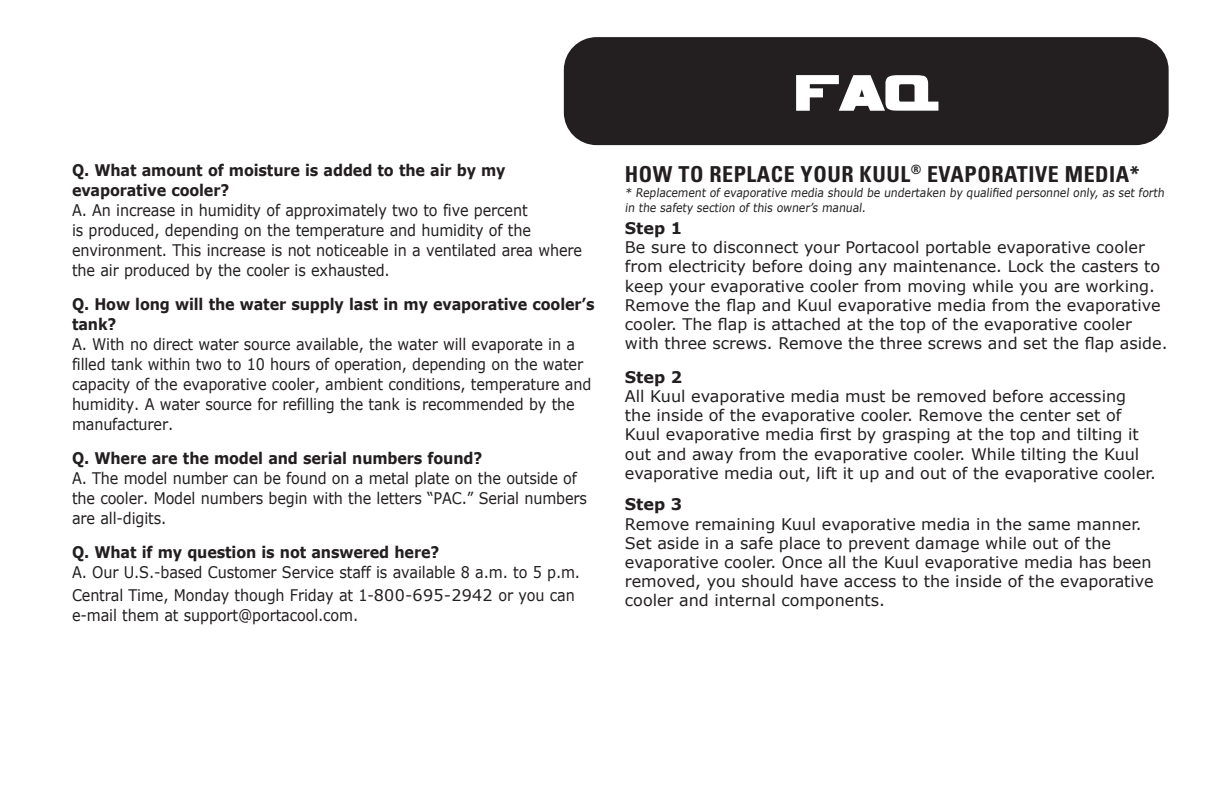
<style>
.page{position:relative;width:1224px;height:792px;background:#fff}
.page>*{position:absolute;margin:0;border:0;box-sizing:border-box;transform-origin:0 0}
.t1{font:72px "Vipnagorgialla";color:#fff}
.t2{font:700 condensed 22px "Univers";letter-spacing:.025em;color:#231f20}
.BODY_TEXT{font:16px/19.2px "Verdana";letter-spacing:-.01em;color:#231f20}
.BODY_TEXT-2{font:16px/20px "Verdana";letter-spacing:-.01em;color:#231f20;scale:.9 1}
.Questions{font:700 16px/20px "Verdana";letter-spacing:-.01em;color:#231f20;scale:.9 1}
.BODY_TEXT-3{font:700 16px "Verdana";letter-spacing:-.01em;color:#231f20;scale:.9 1}
.Questions-2{font:700 16px "Verdana";letter-spacing:-.01em;color:#231f20}
.t3{font:12px/14.4px "Verdana";color:#231f20;scale:.9 1}
</style>
<div class="page">
<div style="left:564px;top:37px;width:605px;height:108px;background:#231f20;border-radius:33px"></div>
<p class="Questions" style="left:72px;top:160px;width:483px">Q. What amount of moisture is added to the air by my evaporative cooler?</p>
<p class="BODY_TEXT-2" style="left:72px;top:200px;width:568px">A. An increase in humidity of approximately two to five percent<br>is produced, depending on the temperature and humidity of the environment. This increase is not noticeable in a ventilated area where the air produced by the cooler is exhausted.</p>
<p class="Questions" style="left:72px;top:294px;width:582px">Q. How long will the water supply last in my evaporative cooler’s tank?</p>
<p class="BODY_TEXT-2" style="left:72px;top:334px;width:579px">A. With no direct water source available, the water will evaporate in a filled tank within two to 10 hours of operation, depending on the water capacity of the evaporative cooler, ambient conditions, temperature and humidity. A water source for refilling the tank is recommended by the manufacturer.</p>
<p class="Questions" style="left:72px;top:448px;width:457px">Q. Where are the model and serial numbers found?</p>
<p class="BODY_TEXT-2" style="left:72px;top:468px;width:574px">A. The model number can be found on a metal plate on the outside of the cooler. Model numbers begin with the letters “PAC.” Serial numbers are all-digits.</p>
<p class="BODY_TEXT-3" style="left:72px;top:541px;width:410px">Q. What if my question is not answered here?</p>
<p class="BODY_TEXT-2" style="left:72px;top:561px;width:566px;line-height:22.6px">A. Our U.S.-based Customer Service staff is available 8 a.m. to 5 p.m.<br>Central Time, Monday though Friday at 1-800-695-2942 or you can</p>
<p class="BODY_TEXT-2" style="left:72px;top:605px;width:320px">e-mail them at support@portacool.com.</p>
<p class="t1" style="left:794px;top:61px;width:146px">FAQ</p>
<p class="t2" style="left:625px;top:160px;width:516px">HOW TO REPLACE YOUR KUUL<sup>®</sup> EVAPORATIVE MEDIA*</p>
<p class="t3" style="left:625px;top:185px;width:603px">* Replacement of evaporative media should be undertaken by qualified personnel only, as set forth in the safety section of this owner’s manual.</p>
<p class="Questions-2" style="left:625px;top:217px;width:59px">Step 1</p>
<p class="BODY_TEXT" style="left:625px;top:238px;width:544px">Be sure to disconnect your Portacool portable evaporative cooler from electricity before doing any maintenance. Lock the casters to keep your evaporative cooler from moving while you are working.<br>Remove the flap and Kuul evaporative media from the evaporative cooler. The flap is attached at the top of the evaporative cooler with three screws. Remove the three screws and set the flap aside.</p>
<p class="Questions-2" style="left:625px;top:366px;width:59px">Step 2</p>
<p class="BODY_TEXT" style="left:625px;top:386px;width:532px">All Kuul evaporative media must be removed before accessing the inside of the evaporative cooler. Remove the center set of Kuul evaporative media first by grasping at the top and tilting it out and away from the evaporative cooler. While tilting the Kuul evaporative media out, lift it up and out of the evaporative cooler.</p>
<p class="Questions-2" style="left:625px;top:493px;width:59px">Step 3</p>
<p class="BODY_TEXT" style="left:625px;top:514px;width:530px">Remove remaining Kuul evaporative media in the same manner.<br>Set aside in a safe place to prevent damage while out of the evaporative cooler. Once all the Kuul evaporative media has been removed, you should have access to the inside of the evaporative cooler and internal components.</p>
</div>
